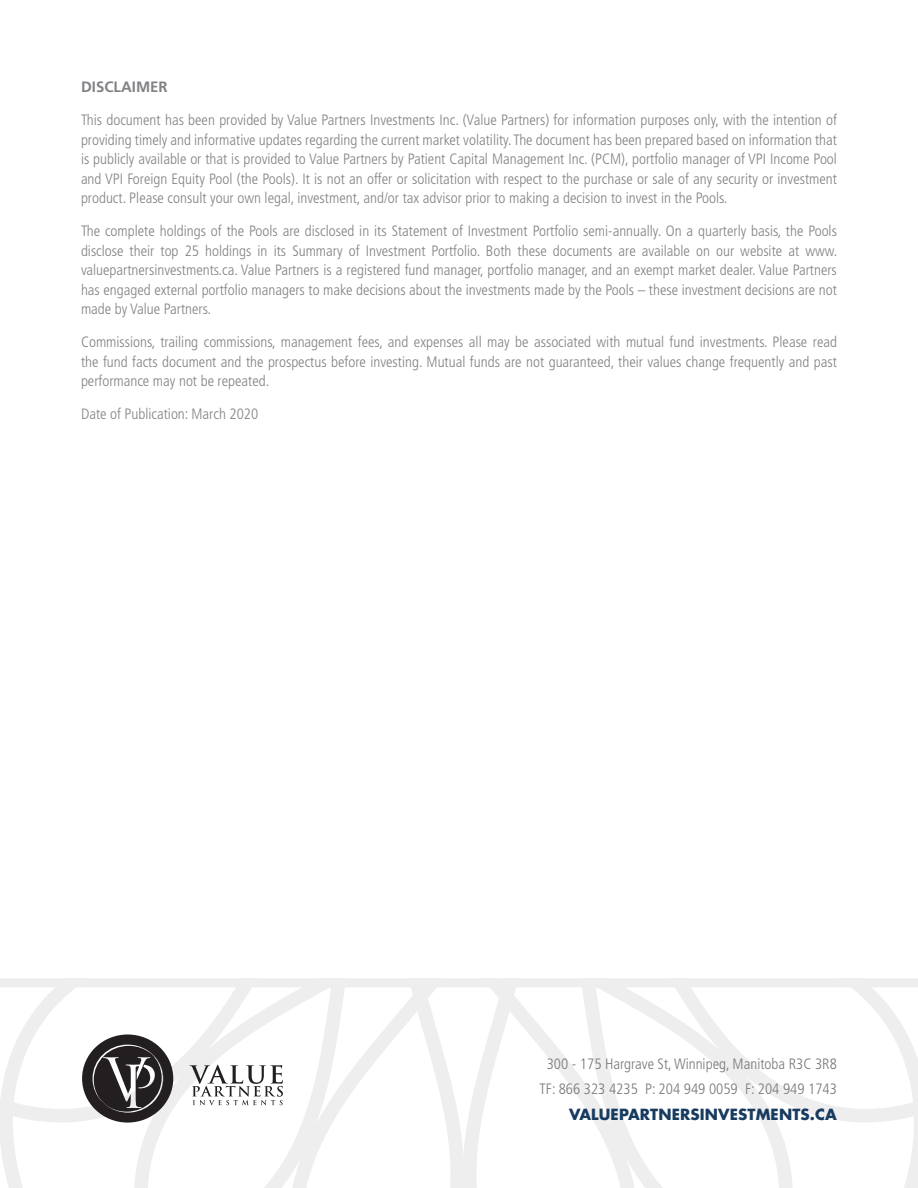
<style>
.page{position:relative;width:918px;height:1188px;background:#fff}
.page>*{position:absolute;margin:0;border:0;box-sizing:border-box;transform-origin:0 0}
.disclaimer{font:300 condensed 15px/19.5px "Frutiger LT Std";color:#808285;text-align:justify}
.Body{font:300 condensed 15px "Frutiger LT Std";color:#76787b}
.subheader{font:700 15px "Futura Std";letter-spacing:.01em;color:#183b60}
.disclaimer-2{font:700 15px "Frutiger LT Std";color:#808285}
</style>
<div class="page">
<svg style="left:0;top:978px;width:918px;height:210px"></svg>
<svg style="left:189px;top:1065px;width:94px;height:40px"></svg>
<svg style="left:82px;top:1034px;width:91px;height:89px"></svg>
<p class="disclaimer-2" style="left:81px;top:78px;width:88px">DISCLAIMER</p>
<p class="disclaimer" style="left:81px;top:111px;width:758px">This document has been provided by Value Partners Investments Inc. (Value Partners) for information purposes only, with the intention of providing timely and informative updates regarding the current market volatility. The document has been prepared based on information that is publicly available or that is provided to Value Partners by Patient Capital Management Inc. (PCM), portfolio manager of VPI Income Pool and VPI Foreign Equity Pool (the Pools). It is not an offer or solicitation with respect to the purchase or sale of any security or investment product. Please consult your own legal, investment, and/or tax advisor prior to making a decision to invest in the Pools.</p>
<p class="disclaimer" style="left:81px;top:222px;width:758px">The complete holdings of the Pools are disclosed in its Statement of Investment Portfolio semi-annually. On a quarterly basis, the Pools disclose their top 25 holdings in its Summary of Investment Portfolio. Both these documents are available on our website at www. valuepartnersinvestments.ca. Value Partners is a registered fund manager, portfolio manager, and an exempt market dealer. Value Partners has engaged external portfolio managers to make decisions about the investments made by the Pools – these investment decisions are not made by Value Partners.</p>
<p class="disclaimer" style="left:81px;top:333px;width:758px">Commissions, trailing commissions, management fees, and expenses all may be associated with mutual fund investments. Please read the fund facts document and the prospectus before investing. Mutual funds are not guaranteed, their values change frequently and past performance may not be repeated.</p>
<p class="disclaimer" style="left:81px;top:405px;width:179px">Date of Publication: March 2020</p>
<p class="Body" style="left:547px;top:1056px;width:292px">300 - 175 Hargrave St, Winnipeg, Manitoba R3C 3R8</p>
<p class="subheader" style="left:569px;top:1104px;width:269px">VALUEPARTNERSINVESTMENTS.CA</p>
<p class="Body" style="left:540px;top:1080px;width:299px">TF: 866 323 4235 P: 204 949 0059 F: 204 949 1743</p>
</div>
